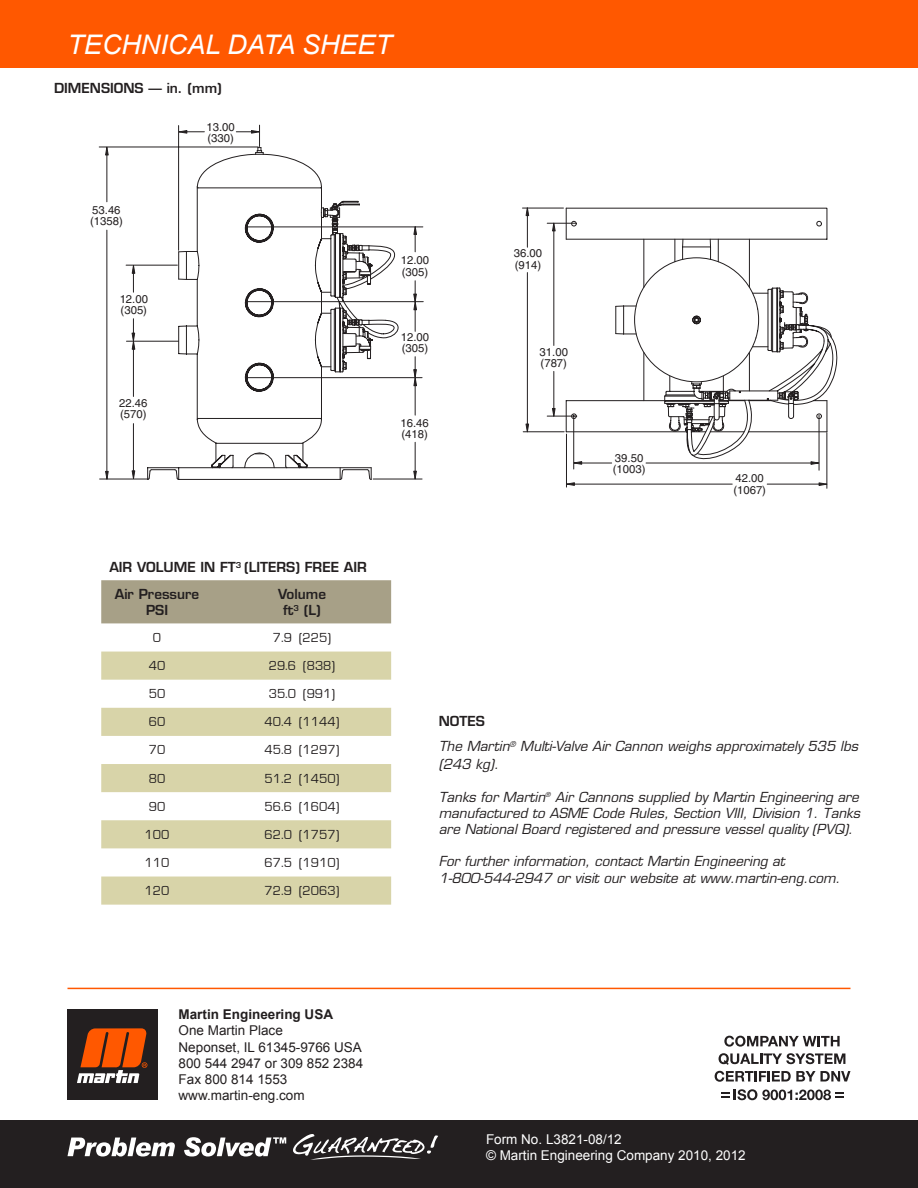
<style>
.page{position:relative;width:918px;height:1188px;background:#fff}
.page>*{position:absolute;margin:0;border:0;box-sizing:border-box;transform-origin:0 0}
.t1{font:italic 27px "Arial";color:#fff}
.t2{font:italic 13.5px/16.2px "Eurostile";color:#231f20}
.Paragraph{font:13.5px "Eurostile";color:#231f20}
.t3{font:13.5px "Arial";color:#231f20}
.Headline{font:600 13.5px/16.2px "Eurostile";color:#231f20;text-align:center}
.t4{font:13.5px "Arial";color:#fff}
.t5{font:700 13.5px "Arial";color:#231f20}
.t6{font:11.4px/11.4px "Helvetica";color:#231f20}
</style>
<div class="page">
<div style="left:0;top:0;width:918px;height:68px;background:#ff5800"></div>
<div style="left:68px;top:1009px;width:90px;height:91px;background:#231f20"></div>
<svg style="left:77px;top:1028px;width:70px;height:55px"></svg>
<hr style="left:68px;top:988px;width:782px;height:1px;background:#ff5800">
<div style="left:0;top:1120px;width:918px;height:68px;background:#231f20"></div>
<div style="left:101px;top:580px;width:290px;height:43px;background:#a7a087"></div>
<svg style="left:101px;top:652px;width:290px;height:253px;fill:#d8d4a9"></svg>
<svg style="left:98px;top:124px;width:710px;height:356px"></svg>
<hr style="left:522px;top:208px;width:41px;height:1px;background:#231f20">
<hr style="left:523px;top:431px;width:41px;height:1px;background:#231f20">
<hr style="left:547px;top:416px;width:30px;height:1px;background:#231f20">
<hr style="left:566px;top:434px;width:1px;height:53px;background:#231f20">
<hr style="left:573px;top:415px;width:1px;height:54px;background:#231f20">
<hr style="left:819px;top:415px;width:1px;height:55px;background:#231f20">
<hr style="left:827px;top:433px;width:1px;height:55px;background:#231f20">
<hr style="left:553px;top:371px;width:1px;height:40px;background:#231f20">
<hr style="left:553px;top:230px;width:1px;height:115px;background:#231f20">
<hr style="left:527px;top:273px;width:1px;height:153px;background:#231f20">
<hr style="left:527px;top:214px;width:1px;height:33px;background:#231f20">
<hr style="left:767px;top:484px;width:54px;height:1px;background:#231f20">
<hr style="left:572px;top:484px;width:160px;height:1px;background:#231f20">
<hr style="left:646px;top:463px;width:167px;height:1px;background:#231f20">
<hr style="left:579px;top:463px;width:33px;height:1px;background:#231f20">
<svg style="left:132px;top:471px;width:3px;height:8px"></svg>
<svg style="left:106px;top:471px;width:2px;height:9px"></svg>
<svg style="left:132px;top:333px;width:3px;height:16px"></svg>
<svg style="left:132px;top:265px;width:3px;height:8px"></svg>
<svg style="left:106px;top:147px;width:2px;height:8px"></svg>
<svg style="left:526px;top:207px;width:3px;height:9px"></svg>
<svg style="left:547px;top:223px;width:29px;height:8px"></svg>
<svg style="left:552px;top:408px;width:3px;height:9px"></svg>
<svg style="left:526px;top:424px;width:3px;height:8px"></svg>
<svg style="left:573px;top:462px;width:9px;height:2px"></svg>
<svg style="left:567px;top:483px;width:8px;height:2px"></svg>
<svg style="left:811px;top:462px;width:8px;height:2px"></svg>
<svg style="left:819px;top:483px;width:8px;height:3px"></svg>
<svg style="left:251px;top:130px;width:9px;height:3px"></svg>
<svg style="left:178px;top:130px;width:9px;height:3px"></svg>
<svg style="left:414px;top:471px;width:2px;height:9px"></svg>
<svg style="left:414px;top:370px;width:3px;height:16px"></svg>
<svg style="left:414px;top:226px;width:3px;height:9px"></svg>
<svg style="left:414px;top:294px;width:3px;height:16px"></svg>
<svg style="left:724px;top:1036px;width:116px;height:11px"></svg>
<svg style="left:719px;top:1053px;width:126px;height:12px"></svg>
<svg style="left:715px;top:1071px;width:135px;height:11px"></svg>
<svg style="left:721px;top:1089px;width:123px;height:11px"></svg>
<svg style="left:67px;top:1138px;width:108px;height:19px"></svg>
<svg style="left:184px;top:1137px;width:102px;height:20px"></svg>
<svg style="left:293px;top:1134px;width:145px;height:26px"></svg>
<p class="t1" style="left:68px;top:27px;width:326px">TECHNICAL DATA SHEET</p>
<p class="Headline" style="left:54px;top:80px;width:169px">DIMENSIONS — in. (mm)</p>
<p class="t6" style="left:90px;top:204px;width:34px">53.46 (1358)</p>
<p class="t6" style="left:120px;top:293px;width:30px">12.00 (305)</p>
<p class="t6" style="left:119px;top:397px;width:30px">22.46 (570)</p>
<p class="t6" style="left:206px;top:121px;width:30px">13.00 (330)</p>
<p class="t6" style="left:401px;top:255px;width:30px">12.00 (305)</p>
<p class="t6" style="left:401px;top:331px;width:30px">12.00 (305)</p>
<p class="t6" style="left:401px;top:417px;width:30px">16.46 (418)</p>
<p class="t6" style="left:514px;top:248px;width:30px">36.00 (914)</p>
<p class="t6" style="left:540px;top:346px;width:30px">31.00 (787)</p>
<p class="t6" style="left:613px;top:452px;width:34px">39.50 (1003)</p>
<p class="t6" style="left:733px;top:473px;width:34px">42.00 (1067)</p>
<p class="Headline" style="left:109px;top:559px;width:259px">AIR VOLUME IN FT<sup>3</sup> (LITERS) FREE AIR</p>
<p class="Headline" style="left:115px;top:586px;width:86px">Air Pressure<br>PSI</p>
<p class="Headline" style="left:278px;top:586px;width:50px">Volume ft<sup>3</sup> (L)</p>
<p class="Paragraph" style="left:153px;top:630px;width:10px">0</p>
<p class="Paragraph" style="left:273px;top:630px;width:60px">7.9 (225)</p>
<p class="Paragraph" style="left:149px;top:658px;width:18px">40</p>
<p class="Paragraph" style="left:269px;top:658px;width:68px">29.6 (838)</p>
<p class="Paragraph" style="left:149px;top:687px;width:18px">50</p>
<p class="Paragraph" style="left:269px;top:687px;width:68px">35.0 (991)</p>
<p class="Paragraph" style="left:149px;top:715px;width:18px">60</p>
<p class="Paragraph" style="left:265px;top:715px;width:76px">40.4 (1144)</p>
<p class="Paragraph" style="left:149px;top:743px;width:18px">70</p>
<p class="Paragraph" style="left:265px;top:743px;width:76px">45.8 (1297)</p>
<p class="Paragraph" style="left:149px;top:771px;width:18px">80</p>
<p class="Paragraph" style="left:265px;top:771px;width:76px">51.2 (1450)</p>
<p class="Paragraph" style="left:149px;top:799px;width:18px">90</p>
<p class="Paragraph" style="left:265px;top:799px;width:76px">56.6 (1604)</p>
<p class="Paragraph" style="left:145px;top:827px;width:26px">100</p>
<p class="Paragraph" style="left:265px;top:827px;width:76px">62.0 (1757)</p>
<p class="Paragraph" style="left:145px;top:855px;width:26px">110</p>
<p class="Paragraph" style="left:265px;top:855px;width:76px">67.5 (1910)</p>
<p class="Paragraph" style="left:145px;top:883px;width:26px">120</p>
<p class="Paragraph" style="left:265px;top:883px;width:76px">72.9 (2063)</p>
<p class="Headline" style="left:439px;top:713px;width:48px">NOTES</p>
<p class="t2" style="left:439px;top:737px;width:421px;line-height:18px">The Martin<sup>®</sup> Multi-Valve Air Cannon weighs approximately 535 lbs (243 kg).</p>
<p class="t2" style="left:439px;top:789px;width:423px;text-align:justify">Tanks for Martin<sup>®</sup> Air Cannons supplied by Martin Engineering are manufactured to ASME Code Rules, Section VIII, Division 1. Tanks are National Board registered and pressure vessel quality (PVQ).</p>
<p class="t2" style="left:439px;top:853px;width:403px">For further information, contact Martin Engineering at<br>1-800-544-2947 or visit our website at www.martin-eng.com.</p>
<p class="t5" style="left:179px;top:1006px;width:156px">Martin Engineering USA</p>
<p class="t3" style="left:179px;top:1022px;width:106px">One Martin Place</p>
<p class="t3" style="left:179px;top:1038px;width:185px">Neponset, IL 61345-9766 USA</p>
<p class="t3" style="left:179px;top:1054px;width:186px">800 544 2947 or 309 852 2384</p>
<p class="t3" style="left:179px;top:1070px;width:110px">Fax 800 814 1553</p>
<p class="t3" style="left:179px;top:1087px;width:128px">www.martin-eng.com</p>
<p class="t4" style="left:486px;top:1130px;width:137px">Form No. L3821-08/12</p>
<p class="t4" style="left:486px;top:1146px;width:261px">© Martin Engineering Company 2010, 2012</p>
</div>
